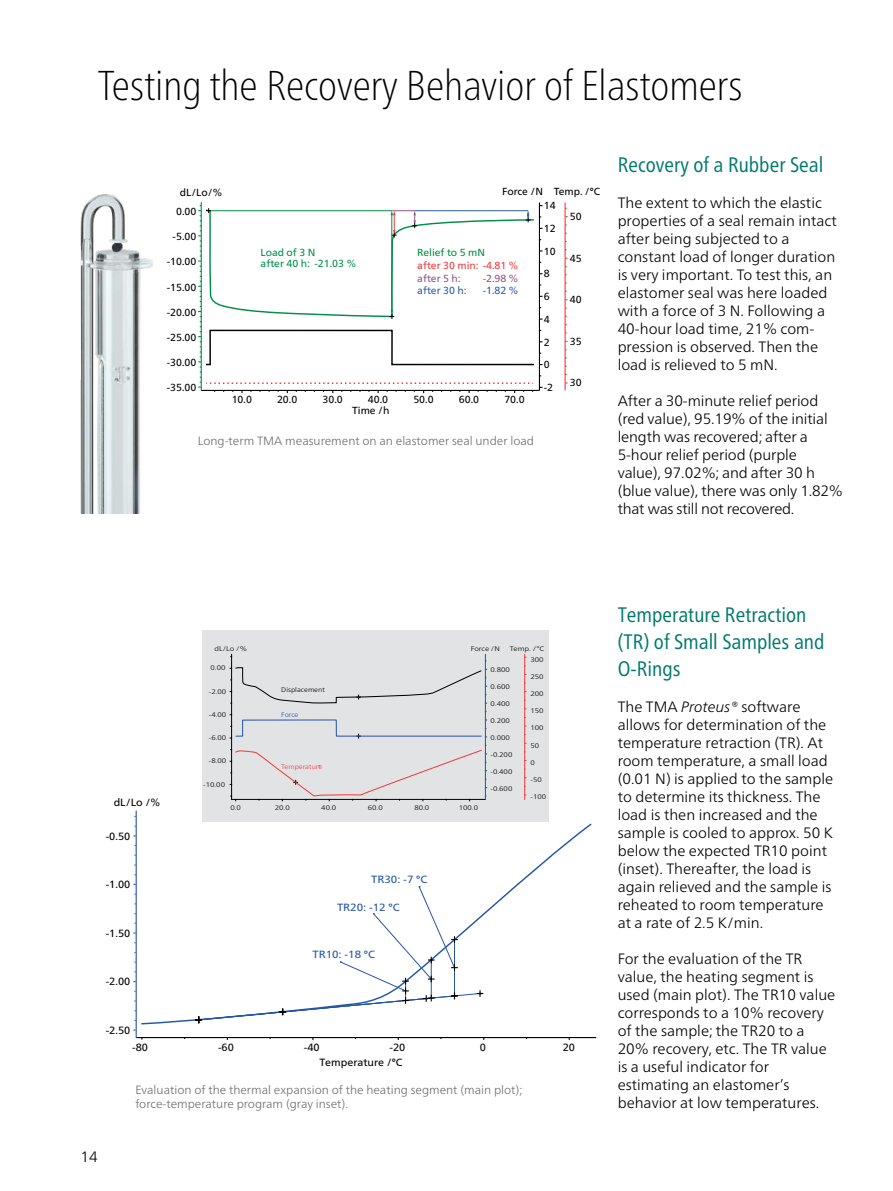
<style>
.page{position:relative;width:893px;height:1191px;background:#fff}
.page>*{position:absolute;margin:0;border:0;box-sizing:border-box;transform-origin:0 0}
.Headline_n{font:100 condensed 41.7px "Frutiger Neue LTW1 G";color:#000}
.Subhead_1_grün_n{font:condensed 21px/27px "Frutiger Neue LTW1 G";color:#00796d}
.Fließtext_de_n{font:300 15px/18px "Frutiger Neue LTW1 G";color:#000}
.Bildunterschrift_n{font:300 12px/14.4px "Frutiger Neue LTW1 G";color:#6d6e71}
.t1{font:10.5px "Frutiger Neue LTW1 G";color:#000}
.t2{font:10.5px "Frutiger Neue LTW1 G";color:#2356a7;scale:1.07 1}
.t3{font:10.2px "Frutiger Neue LTW1 G";color:#000}
.t4{font:10.2px "Frutiger Neue LTW1 G";color:#008e48}
.t5{font:10.2px/12.1px "Frutiger Neue LTW1 G";color:#ef3b3d}
.t6{font:10.2px/12.1px "Frutiger Neue LTW1 G";color:#91538a}
.t7{font:300 6.75px "Frutiger Neue LTW1 G";color:#000;scale:1.14 1}
.t8{font:300 6.75px "Frutiger Neue LTW1 G";color:#000;scale:1.07 1}
.t9{font:300 6.75px "Frutiger Neue LTW1 G";color:#ef3c3e;scale:1.07 1}
.t10{font:300 6.75px "Frutiger Neue LTW1 G";color:#000;scale:1.17 1}
.t11{font:300 6.75px "Frutiger Neue LTW1 G";letter-spacing:-.005em;color:#2356a7;scale:1.07 1}
.s1{color:#91538a}
.s2{color:#2a5caa}
.s3{color:#2856a7}
.s4{color:#ef3b3e}
.s5{font-style:italic}
</style>
<div class="page">
<hr style="left:136px;top:1037px;width:460px;height:1px;background:#000">
<hr style="left:136px;top:810px;width:1px;height:227px;background:#2356a7">
<svg style="left:141px;top:823px;width:451px;height:202px"></svg>
<svg style="left:196px;top:886px;width:287px;height:136px"></svg>
<div style="left:202px;top:630px;width:347px;height:191px;background:#e2e3e4"></div>
<hr style="left:564px;top:202px;width:2px;height:188px;background:#ef3b3d">
<hr style="left:201px;top:202px;width:1px;height:188px;background:#008e48">
<hr style="left:539px;top:202px;width:1px;height:188px;background:#000">
<svg style="left:198px;top:205px;width:344px;height:188px"></svg>
<img style="left:80px;top:194px;width:72px;height:319px">
<hr style="left:231px;top:654px;width:1px;height:145px;background:#000">
<hr style="left:485px;top:654px;width:1px;height:145px;background:#2356a7">
<hr style="left:524px;top:654px;width:1px;height:145px;background:#ef3c3e">
<svg style="left:230px;top:667px;width:257px;height:37px"></svg>
<svg style="left:230px;top:711px;width:257px;height:27px"></svg>
<svg style="left:230px;top:745px;width:257px;height:55px"></svg>
<p class="Headline_n" style="left:98px;top:55px;width:646px">Testing the Recovery Behavior of Elastomers</p>
<p class="t3" style="left:180px;top:187px;width:44px">dL/Lo/%</p>
<p class="t3" style="left:176px;top:205px;width:22px">0.00</p>
<p class="t3" style="left:173px;top:231px;width:25px">-5.00</p>
<p class="t3" style="left:167px;top:256px;width:31px">-10.00</p>
<p class="t3" style="left:167px;top:281px;width:31px">-15.00</p>
<p class="t3" style="left:167px;top:306px;width:31px">-20.00</p>
<p class="t3" style="left:167px;top:331px;width:31px">-25.00</p>
<p class="t3" style="left:167px;top:357px;width:31px">-30.00</p>
<p class="t3" style="left:167px;top:382px;width:31px">-35.00</p>
<p class="t3" style="left:502px;top:185px;width:42px">Force /N</p>
<p class="t3" style="left:554px;top:185px;width:48px">Temp. /°C</p>
<p class="t4" style="left:261px;top:246px;width:56px">Load of 3 N</p>
<p class="t4" style="left:417px;top:246px;width:69px">Relief to 5 mN</p>
<p class="t4" style="left:261px;top:257px;width:97px">after 40 h: -21.03 %</p>
<p class="t5" style="left:417px;top:260px;width:103px">after 30 min: -4.81 % <span class="s1">after 5 h:<br></span><span class="s2">after 30 h:</span></p>
<p class="t6" style="left:483px;top:272px;width:37px">-2.98 % <span class="s2">-1.82 %</span></p>
<p class="t3" style="left:232px;top:394px;width:22px">10.0</p>
<p class="t3" style="left:277px;top:394px;width:22px">20.0</p>
<p class="t3" style="left:323px;top:394px;width:22px">30.0</p>
<p class="t3" style="left:368px;top:394px;width:22px">40.0</p>
<p class="t3" style="left:413px;top:394px;width:22px">50.0</p>
<p class="t3" style="left:459px;top:394px;width:22px">60.0</p>
<p class="t3" style="left:504px;top:394px;width:22px">70.0</p>
<p class="t3" style="left:352px;top:405px;width:39px">Time /h</p>
<p class="t3" style="left:544px;top:200px;width:13px">14</p>
<p class="t3" style="left:544px;top:222px;width:13px">12</p>
<p class="t3" style="left:544px;top:245px;width:13px">10</p>
<p class="t3" style="left:544px;top:268px;width:7px">8</p>
<p class="t3" style="left:544px;top:290px;width:7px">6</p>
<p class="t3" style="left:544px;top:313px;width:7px">4</p>
<p class="t3" style="left:544px;top:336px;width:7px">2</p>
<p class="t3" style="left:544px;top:359px;width:7px">0</p>
<p class="t3" style="left:544px;top:381px;width:11px">-2</p>
<p class="t3" style="left:570px;top:210px;width:13px">50</p>
<p class="t3" style="left:570px;top:252px;width:13px">45</p>
<p class="t3" style="left:570px;top:294px;width:13px">40</p>
<p class="t3" style="left:570px;top:335px;width:13px">35</p>
<p class="t3" style="left:570px;top:377px;width:13px">30</p>
<p class="Bildunterschrift_n" style="left:198px;top:434px;width:338px">Long-term TMA measurement on an elastomer seal under load</p>
<p class="Subhead_1_grün_n" style="left:618px;top:149px;width:207px">Recovery of a Rubber Seal</p>
<p class="Fließtext_de_n" style="left:618px;top:193px;width:221px">The extent to which the elastic properties of a seal remain intact after being subjected to a constant load of longer duration is very important. To test this, an elastomer seal was here loaded with a force of 3 N. Following a<br>40-hour load time, 21% com&shy;pression is observed. Then the load is relieved to 5 mN.</p>
<p class="Fließtext_de_n" style="left:618px;top:391px;width:227px">After a 30-minute relief period (red value), 95.19% of the initial length was recovered; after a<br>5-hour relief period (purple value), 97.02%; and after 30 h (blue value), there was only 1.82% that was still not recovered.</p>
<p class="t1" style="left:114px;top:796px;width:48px">dL/Lo /%</p>
<p class="t1" style="left:106px;top:830px;width:26px">-0.50</p>
<p class="t1" style="left:106px;top:878px;width:26px">-1.00</p>
<p class="t1" style="left:106px;top:927px;width:26px">-1.50</p>
<p class="t1" style="left:106px;top:975px;width:26px">-2.00</p>
<p class="t7" style="left:214px;top:644px;width:30px">dL/Lo /%</p>
<p class="t7" style="left:471px;top:644px;width:27px">Force /N</p>
<p class="t10" style="left:510px;top:644px;width:31px">Temp. /°C</p>
<p class="t7" style="left:530px;top:655px;width:13px">300</p>
<p class="t7" style="left:211px;top:664px;width:15px">0.00</p>
<p class="t7" style="left:490px;top:666px;width:19px">0.800</p>
<p class="t7" style="left:530px;top:672px;width:13px">250</p>
<p class="t7" style="left:209px;top:687px;width:17px">-2.00</p>
<p class="t7" style="left:209px;top:710px;width:17px">-4.00</p>
<p class="t8" style="left:281px;top:686px;width:42px">Displacement</p>
<p class="t11" style="left:281px;top:710px;width:18px">Fo<span class="s3">rc</span>e</p>
<p class="t7" style="left:490px;top:683px;width:19px">0.600</p>
<p class="t7" style="left:490px;top:699px;width:19px">0.400</p>
<p class="t7" style="left:490px;top:716px;width:19px">0.200</p>
<p class="t7" style="left:530px;top:689px;width:13px">200</p>
<p class="t7" style="left:530px;top:706px;width:13px">150</p>
<p class="t7" style="left:530px;top:724px;width:13px">100</p>
<p class="t7" style="left:209px;top:733px;width:17px">-6.00</p>
<p class="t7" style="left:490px;top:733px;width:19px">0.000</p>
<p class="t7" style="left:530px;top:741px;width:9px">50</p>
<p class="t7" style="left:209px;top:757px;width:17px">-8.00</p>
<p class="t9" style="left:281px;top:762px;width:40px">Temp<span class="s4">era</span>ture</p>
<p class="t7" style="left:490px;top:750px;width:21px">-0.200</p>
<p class="t7" style="left:490px;top:767px;width:21px">-0.400</p>
<p class="t7" style="left:530px;top:758px;width:5px">0</p>
<p class="t7" style="left:203px;top:780px;width:21px">-10.00</p>
<p class="t7" style="left:490px;top:784px;width:21px">-0.600</p>
<p class="t7" style="left:530px;top:775px;width:11px">-50</p>
<p class="t7" style="left:530px;top:793px;width:15px">-100</p>
<p class="t7" style="left:230px;top:803px;width:11px">0.0</p>
<p class="t7" style="left:275px;top:803px;width:15px">20.0</p>
<p class="t7" style="left:321px;top:803px;width:15px">40.0</p>
<p class="t7" style="left:368px;top:803px;width:15px">60.0</p>
<p class="t7" style="left:414px;top:803px;width:15px">80.0</p>
<p class="t7" style="left:459px;top:803px;width:19px">100.0</p>
<p class="t2" style="left:371px;top:873px;width:54px">TR30: -7 °C</p>
<p class="t2" style="left:337px;top:901px;width:60px">TR20: -12 °C</p>
<p class="t2" style="left:312px;top:948px;width:60px">TR10: -18 °C</p>
<p class="t1" style="left:106px;top:1024px;width:26px">-2.50</p>
<p class="t1" style="left:132px;top:1041px;width:17px">-80</p>
<p class="t1" style="left:218px;top:1041px;width:17px">-60</p>
<p class="t1" style="left:304px;top:1041px;width:17px">-40</p>
<p class="t1" style="left:390px;top:1041px;width:17px">-20</p>
<p class="t1" style="left:480px;top:1041px;width:8px">0</p>
<p class="t1" style="left:563px;top:1041px;width:14px">20</p>
<p class="t1" style="left:319px;top:1056px;width:85px">Temperature /°C</p>
<p class="Bildunterschrift_n" style="left:135px;top:1082px;width:389px">Evaluation of the thermal expansion of the heating segment (main plot); force-temperature program (gray inset).</p>
<p class="Fließtext_de_n" style="left:81px;top:1147px;width:19px">14</p>
<p class="Subhead_1_grün_n" style="left:618px;top:599px;width:208px">Temperature Retraction (TR) of Small Samples and<br>O-Rings</p>
<p class="Fließtext_de_n" style="left:618px;top:697px;width:217px">The TMA <span class="s5">Proteus®</span> software allows for determination of the temperature retraction (TR). At room temperature, a small load (0.01 N) is applied to the sample to determine its thickness. The load is then increased and the sample is cooled to approx. 50 K below the expected TR10 point (inset). Thereafter, the load is again relieved and the sample is reheated to room temperature at a rate of 2.5 K/min.</p>
<p class="Fließtext_de_n" style="left:618px;top:949px;width:219px">For the evaluation of the TR value, the heating segment is used (main plot). The TR10 value corresponds to a 10% recovery of the sample; the TR20 to a<br>20% recovery, etc. The TR value is a useful indicator for estimating an elastomer’s behavior at low temperatures.</p>
</div>
